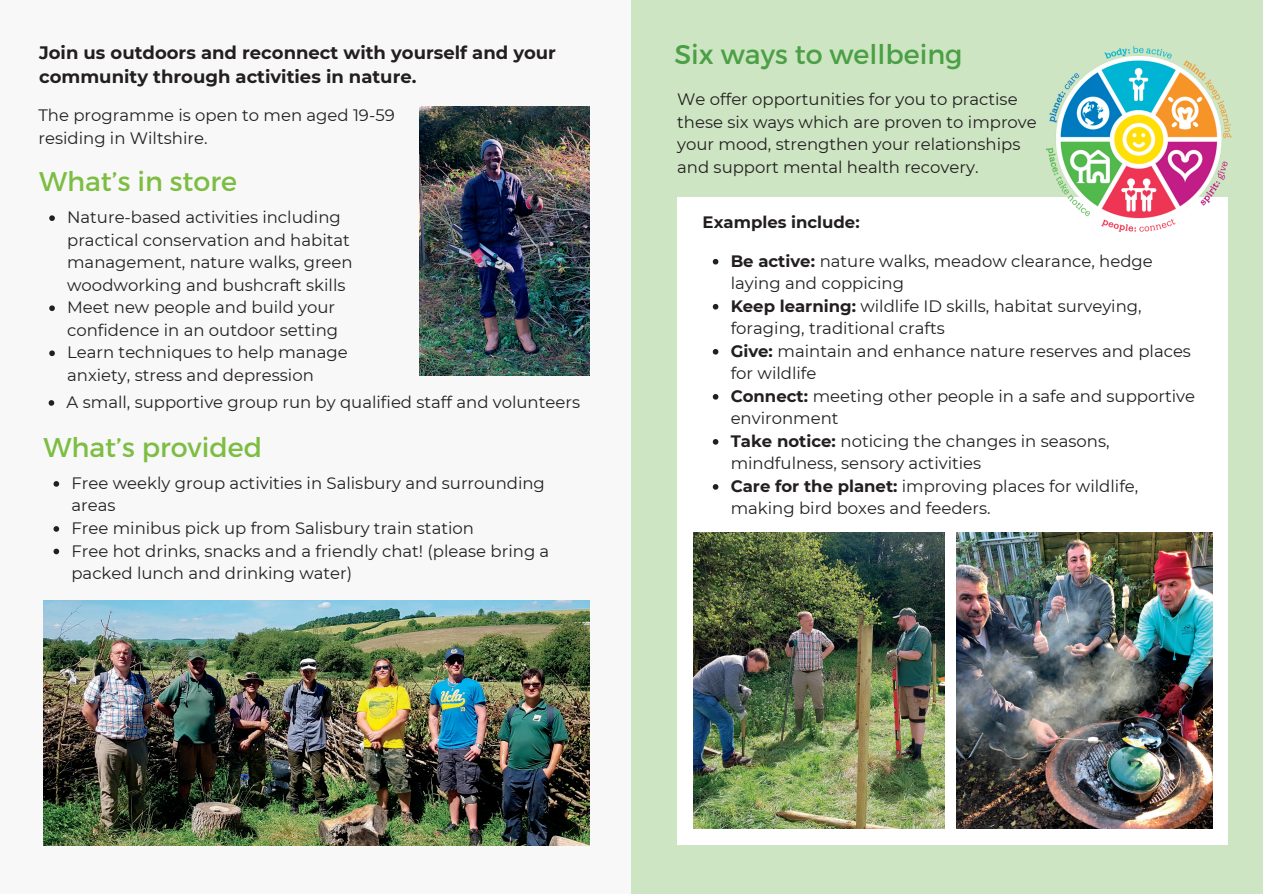
<style>
.page{position:relative;width:1263px;height:894px;background:#fff}
.page>*{position:absolute;margin:0;border:0;box-sizing:border-box;transform-origin:0 0}
.t1{font:27px "Montserrat";color:#7cbd42}
.t2{font:27px "Montserrat";color:#4b9f45}
.t3{font:700 18px/24.8px "Montserrat";color:#231f20}
.t4{font:16.5px/22.5px "Montserrat";color:#231f20}
.t5{font:700 16.5px "Montserrat";color:#231f20}
.s1{font-weight:700}
</style>
<div class="page">
<div style="left:0;top:0;width:1263px;height:893px;background:#f8f8f8"></div>
<div style="left:631px;top:0;width:632px;height:893px;background:#cde5c3"></div>
<div style="left:677px;top:197px;width:551px;height:647px;background:#fff"></div>
<img style="left:43px;top:600px;width:546px;height:245px">
<img style="left:694px;top:532px;width:251px;height:296px">
<img style="left:956px;top:532px;width:256px;height:296px">
<img style="left:420px;top:106px;width:170px;height:269px">
<img style="left:1046px;top:46px;width:186px;height:186px">
<svg style="left:713px;top:259px;width:5px;height:5px"></svg>
<svg style="left:713px;top:304px;width:5px;height:5px"></svg>
<svg style="left:713px;top:349px;width:5px;height:5px"></svg>
<svg style="left:713px;top:394px;width:5px;height:5px"></svg>
<svg style="left:713px;top:439px;width:5px;height:5px"></svg>
<svg style="left:713px;top:484px;width:5px;height:5px"></svg>
<svg style="left:54px;top:481px;width:5px;height:5px"></svg>
<svg style="left:54px;top:526px;width:5px;height:5px"></svg>
<svg style="left:54px;top:548px;width:5px;height:6px"></svg>
<svg style="left:49px;top:215px;width:6px;height:6px"></svg>
<svg style="left:49px;top:305px;width:6px;height:6px"></svg>
<svg style="left:49px;top:350px;width:6px;height:6px"></svg>
<svg style="left:49px;top:400px;width:5px;height:5px"></svg>
<p class="t3" style="left:39px;top:40px;width:518px">Join us outdoors and reconnect with yourself and your community through activities in nature.</p>
<p class="t4" style="left:38px;top:104px;width:358px">The programme is open to men aged 19-59 residing in Wiltshire.</p>
<p class="t1" style="left:39px;top:164px;width:199px">What’s in store</p>
<p class="t4" style="left:67px;top:206px;width:287px">Nature-based activities including practical conservation and habitat management, nature walks, green woodworking and bushcraft skills</p>
<p class="t4" style="left:67px;top:296px;width:273px">Meet new people and build your confidence in an outdoor setting</p>
<p class="t4" style="left:67px;top:341px;width:282px">Learn techniques to help manage anxiety, stress and depression</p>
<p class="t4" style="left:67px;top:391px;width:515px">A small, supportive group run by qualified staff and volunteers</p>
<p class="t1" style="left:43px;top:430px;width:220px">What’s provided</p>
<p class="t4" style="left:71px;top:471px;width:475px">Free weekly group activities in Salisbury and surrounding areas</p>
<p class="t4" style="left:71px;top:516px;width:404px">Free minibus pick up from Salisbury train station</p>
<p class="t4" style="left:71px;top:539px;width:479px">Free hot drinks, snacks and a friendly chat! (please bring a packed lunch and drinking water)</p>
<p class="t2" style="left:674px;top:37px;width:290px">Six ways to wellbeing</p>
<p class="t4" style="left:677px;top:88px;width:361px">We offer opportunities for you to practise these six ways which are proven to improve your mood, strengthen your relationships and support mental health recovery.</p>
<p class="t5" style="left:703px;top:211px;width:159px">Examples include:</p>
<p class="t4" style="left:731px;top:249px;width:424px"><span class="s1">Be active:</span> nature walks, meadow clearance, hedge laying and coppicing</p>
<p class="t4" style="left:731px;top:294px;width:412px"><span class="s1">Keep learning:</span> wildlife ID skills, habitat surveying, foraging, traditional crafts</p>
<p class="t4" style="left:731px;top:339px;width:462px"><span class="s1">Give:</span> maintain and enhance nature reserves and places for wildlife</p>
<p class="t4" style="left:731px;top:384px;width:466px"><span class="s1">Connect:</span> meeting other people in a safe and supportive environment</p>
<p class="t4" style="left:731px;top:429px;width:380px"><span class="s1">Take notice:</span> noticing the changes in seasons, mindfulness, sensory activities</p>
<p class="t4" style="left:731px;top:474px;width:409px"><span class="s1">Care for the planet:</span> improving places for wildlife, making bird boxes and feeders.</p>
</div>
